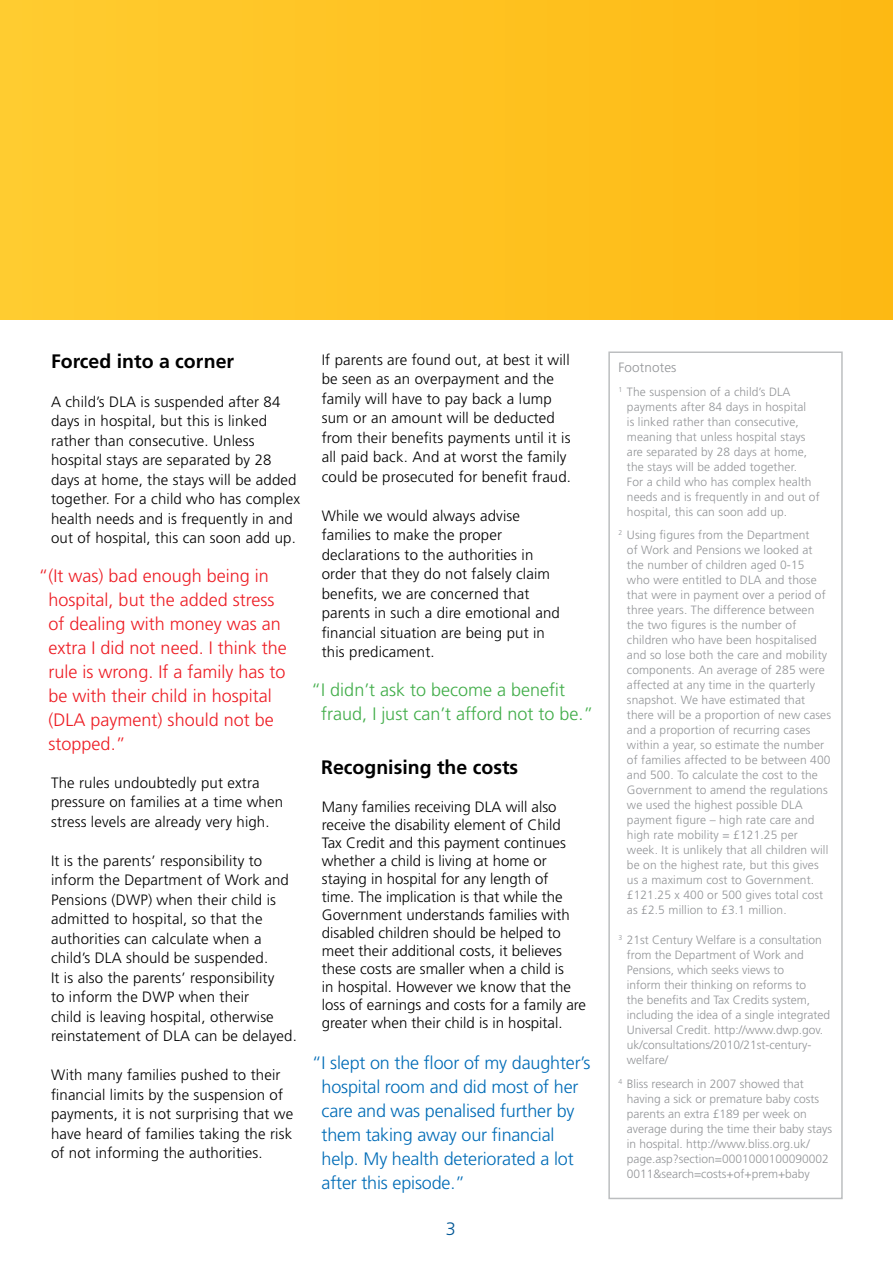
<style>
.page{position:relative;width:893px;height:1263px;background:#fff}
.page>*{position:absolute;margin:0;border:0;box-sizing:border-box;transform-origin:0 0}
.t1{font:700 19.5px "Frutiger";color:#000}
.t2{font:300 18px/24px "Frutiger";color:#ed1d24}
.t3{font:300 18px/24px "Frutiger";letter-spacing:-.01em;color:#006cb7}
.t4{font:300 18px/24px "Frutiger";color:#41ad49}
.t5{font:300 18px "Frutiger";color:#005695}
.t6{font:300 15px/19.5px "Frutiger";letter-spacing:.01em;color:#000}
.t7{font:300 13.5px "Frutiger";letter-spacing:.01em;color:#939598}
.t8{font:300 12px/15px "Frutiger";letter-spacing:.01em;color:#939598}
</style>
<div class="page">
<div style="left:0;top:0;width:893px;height:319px;background:linear-gradient(to right,#ffcc30,#fdb913)"></div>
<div style="left:608px;top:351px;width:235px;height:848px;border:2px solid #bcbec0"></div>
<h1 class="t1" style="left:51px;top:350px;width:185px">Forced into a corner</h1>
<p class="t6" style="left:51px;top:392px;width:251px">A child’s DLA is suspended after 84 days in hospital, but this is linked rather than consecutive. Unless hospital stays are separated by 28 days at home, the stays will be added together. For a child who has complex health needs and is frequently in and out of hospital, this can soon add up.</p>
<p class="t2" style="left:49px;top:564px;width:240px;text-indent:-10px">“ (It was) bad enough being in hospital, but the added stress of dealing with money was an extra I did not need. I think the rule is wrong. If a family has to be with their child in hospital (DLA payment) should not be stopped.”</p>
<p class="t6" style="left:51px;top:773px;width:234px">The rules undoubtedly put extra pressure on families at a time when stress levels are already very high.</p>
<p class="t6" style="left:51px;top:851px;width:247px">It is the parents’ responsibility to inform the Department of Work and Pensions (DWP) when their child is admitted to hospital, so that the authorities can calculate when a child’s DLA should be suspended.<br>It is also the parents’ responsibility<br>to inform the DWP when their<br>child is leaving hospital, otherwise reinstatement of DLA can be delayed.</p>
<p class="t6" style="left:51px;top:1065px;width:244px">With many families pushed to their financial limits by the suspension of payments, it is not surprising that we have heard of families taking the risk of not informing the authorities.</p>
<p class="t6" style="left:322px;top:350px;width:251px">If parents are found out, at best it will be seen as an overpayment and the family will have to pay back a lump sum or an amount will be deducted from their benefits payments until it is all paid back. And at worst the family could be prosecuted for benefit fraud.</p>
<p class="t6" style="left:322px;top:506px;width:240px">While we would always advise families to make the proper declarations to the authorities in order that they do not falsely claim benefits, we are concerned that parents in such a dire emotional and financial situation are being put in this predicament.</p>
<p class="t4" style="left:321px;top:678px;width:274px;text-indent:-10px">“ I didn’t ask to become a benefit fraud, I just can’t afford not to be.”</p>
<h1 class="t1" style="left:321px;top:756px;width:199px">Recognising the costs</h1>
<p class="t6" style="left:322px;top:798px;width:266px;line-height:18px">Many families receiving DLA will also receive the disability element of Child<br>Tax Credit and this payment continues whether a child is living at home or staying in hospital for any length of<br>time. The implication is that while the Government understands families with disabled children should be helped to meet their additional costs, it believes these costs are smaller when a child is<br>in hospital. However we know that the loss of earnings and costs for a family are greater when their child is in hospital.</p>
<p class="t3" style="left:322px;top:1051px;width:270px;text-indent:-10px">“ I slept on the floor of my daughter’s hospital room and did most of her care and was penalised further by them taking away our financial help. My health deteriorated a lot after this episode.”</p>
<p class="t5" style="left:446px;top:1219px;width:12px">3</p>
<p class="t7" style="left:618px;top:360px;width:60px">Footnotes</p>
<p class="t8" style="left:627px;top:384px;width:194px;text-indent:-9px"><sup>1</sup> The suspension of a child’s DLA payments after 84 days in hospital<br>is linked rather than consecutive, meaning that unless hospital stays are separated by 28 days at home, the stays will be added together.<br>For a child who has complex health needs and is frequently in and out of hospital, this can soon add up.</p>
<p class="t8" style="left:627px;top:527px;width:206px;text-indent:-9px"><sup>2</sup> Using figures from the Department<br>of Work and Pensions we looked at the number of children aged 0-15<br>who were entitled to DLA and those that were in payment over a period of three years. The difference between the two figures is the number of children who have been hospitalised and so lose both the care and mobility components. An average of 285 were affected at any time in the quarterly snapshot. We have estimated that there will be a proportion of new cases and a proportion of recurring cases within a year, so estimate the number of families affected to be between 400 and 500. To calculate the cost to the Government to amend the regulations we used the highest possible DLA payment figure – high rate care and high rate mobility = £121.25 per week. It is unlikely that all children will be on the highest rate, but this gives us a maximum cost to Government. £121.25 x 400 or 500 gives total cost as £2.5 million to £3.1 million.</p>
<p class="t8" style="left:627px;top:932px;width:205px;text-indent:-9px"><sup>3</sup> 21st Century Welfare is a consultation from the Department of Work and Pensions, which seeks views to<br>inform their thinking on reforms to<br>the benefits and Tax Credits system, including the idea of a single integrated Universal Credit. http://www.dwp.gov. uk/consultations/2010/21st-century&shy;welfare/</p>
<p class="t8" style="left:627px;top:1076px;width:207px;text-indent:-9px"><sup>4</sup> Bliss research in 2007 showed that having a sick or premature baby costs parents an extra £189 per week on average during the time their baby stays in hospital. http://www.bliss.org.uk/ page.asp?section=0001000100090002<br>0011&amp;search=costs+of+prem+baby</p>
</div>
